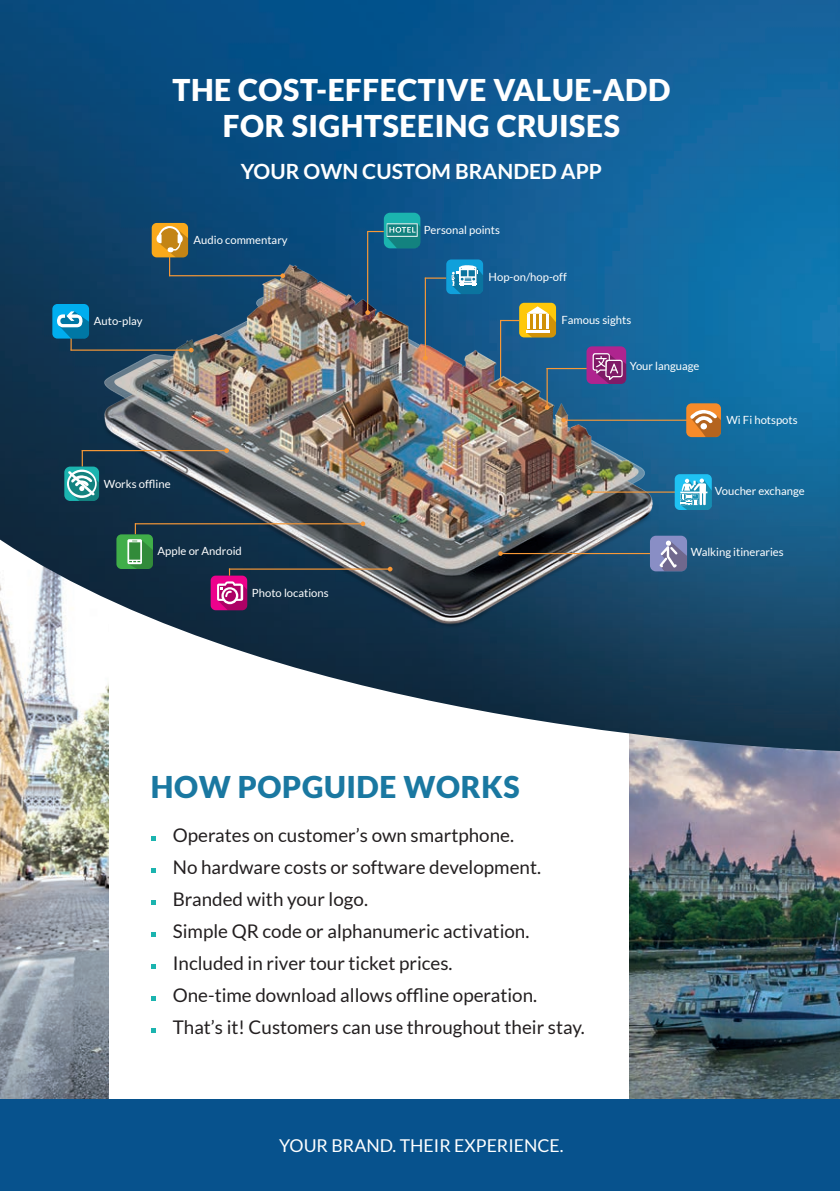
<style>
.page{position:relative;width:840px;height:1191px;background:#fff}
.page>*{position:absolute;margin:0;border:0;box-sizing:border-box;transform-origin:0 0}
.t1{font:900 30px/36px "Lato";letter-spacing:.02em;color:#fff;text-align:center}
.t2{font:900 30px "Lato";letter-spacing:.02em;color:#1a78a1}
.t3{font:700 21px "Lato";color:#fff}
.t4{font:18.8px/32px "Lato";color:#231f20}
.t5{font:17.6px "Lato";color:#fff}
.t6{font:11.2px "Lato";color:#fff}
</style>
<div class="page">
<img style="left:629px;top:751px;width:210px;height:348px">
<img style="left:0;top:751px;width:108px;height:348px">
<img style="left:0;top:0;width:839px;height:751px">
<div style="left:0;top:1099px;width:839px;height:92px;background:#07528d"></div>
<svg style="left:151px;top:836px;width:4px;height:4px"></svg>
<svg style="left:151px;top:868px;width:4px;height:4px"></svg>
<svg style="left:151px;top:900px;width:4px;height:4px"></svg>
<svg style="left:151px;top:932px;width:4px;height:4px"></svg>
<svg style="left:151px;top:964px;width:4px;height:4px"></svg>
<svg style="left:151px;top:996px;width:4px;height:4px"></svg>
<svg style="left:151px;top:1028px;width:4px;height:4px"></svg>
<img style="left:92px;top:169px;width:588px;height:496px">
<hr style="left:424px;top:277px;width:22px;height:2px;background:#f89937">
<hr style="left:424px;top:278px;width:1px;height:80px;background:#f89937">
<svg style="left:423px;top:356px;width:4px;height:4px"></svg>
<hr style="left:499px;top:320px;width:2px;height:64px;background:#f89937">
<svg style="left:498px;top:382px;width:4px;height:4px"></svg>
<svg style="left:499px;top:320px;width:20px;height:1px"></svg>
<hr style="left:70px;top:349px;width:121px;height:2px;background:#f89937">
<svg style="left:189px;top:348px;width:4px;height:4px"></svg>
<hr style="left:169px;top:275px;width:113px;height:1px;background:#f89937">
<svg style="left:280px;top:273px;width:5px;height:5px"></svg>
<hr style="left:82px;top:450px;width:144px;height:1px;background:#f89937">
<svg style="left:224px;top:448px;width:5px;height:5px"></svg>
<hr style="left:135px;top:523px;width:228px;height:1px;background:#f89937">
<svg style="left:360px;top:521px;width:5px;height:5px"></svg>
<hr style="left:229px;top:568px;width:161px;height:1px;background:#f89937">
<svg style="left:387px;top:567px;width:5px;height:4px"></svg>
<hr style="left:500px;top:553px;width:151px;height:1px;background:#f89937">
<svg style="left:498px;top:551px;width:4px;height:5px"></svg>
<hr style="left:367px;top:231px;width:1px;height:81px;background:#f89937">
<svg style="left:365px;top:310px;width:5px;height:5px"></svg>
<hr style="left:546px;top:368px;width:1px;height:39px;background:#f89937">
<svg style="left:544px;top:405px;width:5px;height:5px"></svg>
<hr style="left:546px;top:368px;width:44px;height:1px;background:#f89937">
<hr style="left:563px;top:419px;width:123px;height:2px;background:#f89937">
<svg style="left:561px;top:418px;width:4px;height:4px"></svg>
<hr style="left:588px;top:491px;width:98px;height:1px;background:#f89937">
<svg style="left:586px;top:490px;width:4px;height:4px"></svg>
<div style="left:52px;top:304px;width:37px;height:34px;background:#00aeef;border-radius:5px"></div>
<svg style="left:57px;top:311px;width:33px;height:39px"></svg>
<div style="left:152px;top:223px;width:36px;height:34px;background:#f9a91b;border-radius:5px"></div>
<svg style="left:156px;top:225px;width:32px;height:51px"></svg>
<div style="left:383px;top:213px;width:37px;height:35px;background:#1bb4af;border-radius:6px"></div>
<svg style="left:367px;top:223px;width:53px;height:25px"></svg>
<div style="left:446px;top:259px;width:37px;height:35px;background:#10a0db;border-radius:5px"></div>
<svg style="left:451px;top:265px;width:32px;height:29px"></svg>
<div style="left:519px;top:303px;width:36px;height:34px;background:#fec80b;border-radius:5px"></div>
<svg style="left:525px;top:306px;width:31px;height:32px"></svg>
<hr style="left:525px;top:330px;width:24px;height:3px;background:#fff">
<hr style="left:526px;top:314px;width:3px;height:15px;background:#fff">
<hr style="left:532px;top:314px;width:3px;height:15px;background:#fff">
<hr style="left:539px;top:314px;width:3px;height:15px;background:#fff">
<hr style="left:545px;top:314px;width:3px;height:15px;background:#fff">
<div style="left:586px;top:346px;width:39px;height:38px;background:#af248f;border-radius:5px"></div>
<svg style="left:592px;top:353px;width:34px;height:31px"></svg>
<div style="left:685px;top:403px;width:35px;height:34px;background:#f68b2a;border-radius:5px"></div>
<svg style="left:689px;top:409px;width:32px;height:28px"></svg>
<div style="left:649px;top:536px;width:37px;height:35px;background:#898ec5;border-radius:6px"></div>
<svg style="left:659px;top:540px;width:27px;height:31px"></svg>
<div style="left:674px;top:474px;width:37px;height:36px;background:#1fc2f3;border-radius:5px"></div>
<svg style="left:680px;top:478px;width:32px;height:32px"></svg>
<div style="left:210px;top:575px;width:37px;height:35px;background:#ed028c;border-radius:5px"></div>
<svg style="left:217px;top:581px;width:31px;height:29px"></svg>
<div style="left:116px;top:534px;width:37px;height:35px;background:#40ae49;border-radius:5px"></div>
<svg style="left:127px;top:523px;width:26px;height:46px"></svg>
<div style="left:64px;top:466px;width:35px;height:35px;background:#1bb4af;border-radius:6px"></div>
<svg style="left:67px;top:450px;width:32px;height:51px"></svg>
<p class="t1" style="left:172px;top:71px;width:499px">THE COST-EFFECTIVE VALUE-ADD<br>FOR SIGHTSEEING CRUISES</p>
<p class="t3" style="left:240px;top:159px;width:363px">YOUR OWN CUSTOM BRANDED APP</p>
<p class="t6" style="left:94px;top:314px;width:50px">Auto-play</p>
<p class="t6" style="left:193px;top:234px;width:95px">Audio commentary</p>
<p class="t6" style="left:104px;top:477px;width:68px">Works offline</p>
<p class="t6" style="left:157px;top:545px;width:86px">Apple or Android</p>
<p class="t6" style="left:252px;top:587px;width:78px">Photo locations</p>
<p class="t6" style="left:423px;top:223px;width:78px">Personal points</p>
<p class="t6" style="left:488px;top:270px;width:80px">Hop-on/hop-off</p>
<p class="t6" style="left:561px;top:314px;width:71px">Famous sights</p>
<p class="t6" style="left:629px;top:359px;width:71px">Your language</p>
<p class="t6" style="left:726px;top:413px;width:73px">Wi Fi hotspots</p>
<p class="t6" style="left:714px;top:485px;width:91px">Voucher exchange</p>
<p class="t6" style="left:690px;top:545px;width:94px">Walking itineraries</p>
<p class="t2" style="left:151px;top:769px;width:370px">HOW POPGUIDE WORKS</p>
<p class="t4" style="left:173px;top:819px;width:413px">Operates on customer’s own smartphone.<br>No hardware costs or software development.<br>Branded with your logo.<br>Simple QR code or alphanumeric activation.<br>Included in river tour ticket prices.<br>One-time download allows offline operation.<br>That’s it! Customers can use throughout their stay.</p>
<p class="t5" style="left:279px;top:1136px;width:286px">YOUR BRAND. THEIR EXPERIENCE.</p>
</div>
